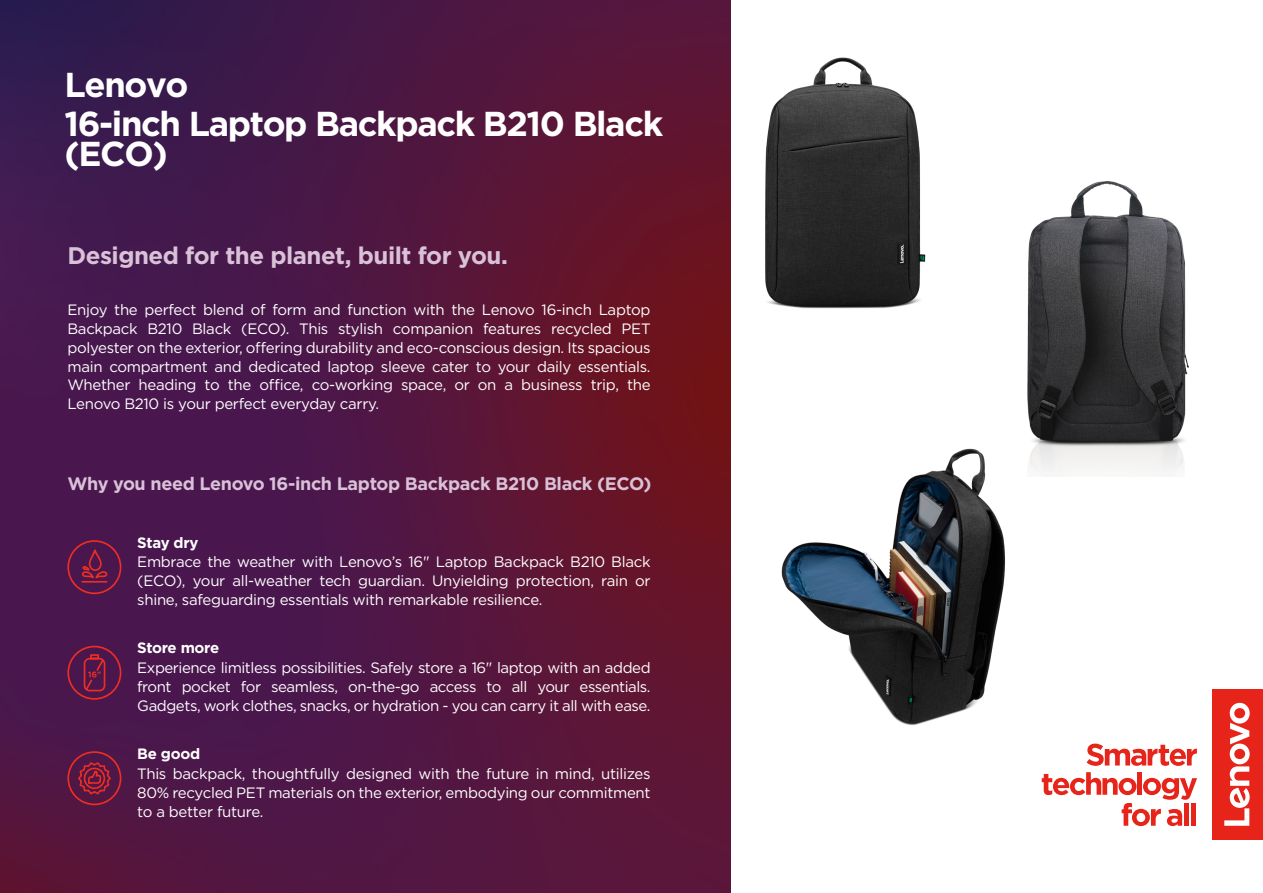
<style>
.page{position:relative;width:1263px;height:893px;background:#fff}
.page>*{position:absolute;margin:0;border:0;box-sizing:border-box;transform-origin:0 0}
.t1{font:700 34.65px/30px "Gotham";letter-spacing:-.04em;color:#fff}
.Subhead_-_Light{font:700 24px "Gotham";letter-spacing:-.02em;color:#d9c1d8}
.Subhead_-_Light-2{font:700 18px "Gotham";letter-spacing:-.02em;color:#d9c1d8}
.Intro_copy_-_Light{font:15px/18.8px "Gotham";letter-spacing:-.02em;color:#fff;text-align:justify}
.Small_subhead_-_Light{font:700 15px "Gotham";letter-spacing:-.02em;color:#fff}
</style>
<div class="page">
<img style="left:0;top:0;width:731px;height:893px">
<svg style="left:1086px;top:744px;width:111px;height:22px"></svg>
<svg style="left:1042px;top:772px;width:155px;height:54px"></svg>
<div style="left:1184px;top:803px;width:5px;height:23px;background:#e72419"></div>
<hr style="left:1191px;top:803px;width:4px;height:23px;background:#e72419">
<div style="left:1213px;top:689px;width:50px;height:151px;background:#e72419"></div>
<svg style="left:1224px;top:703px;width:26px;height:123px"></svg>
<svg style="left:78px;top:761px;width:33px;height:34px"></svg>
<div style="left:67px;top:751px;width:54px;height:54px;border:2px solid #ee2e22;border-radius:50%"></div>
<svg style="left:67px;top:539px;width:55px;height:56px;background:#631946"></svg>
<svg style="left:67px;top:645px;width:55px;height:55px;background:#651a46"></svg>
<img style="left:765px;top:57px;width:161px;height:252px">
<img style="left:1027px;top:181px;width:162px;height:293px">
<img style="left:781px;top:413px;width:247px;height:313px">
<p class="t1" style="left:64px;top:70px;width:125px">Lenovo</p>
<p class="t1" style="left:64px;top:108px;width:600px">16-inch Laptop Backpack B210 Black (ECO)</p>
<p class="Subhead_-_Light" style="left:68px;top:240px;width:442px">Designed for the planet, built for you.</p>
<p class="Intro_copy_-_Light" style="left:67px;top:300px;width:585px">Enjoy the perfect blend of form and function with the Lenovo 16-inch Laptop Backpack B210 Black (ECO). This stylish companion features recycled PET polyester on the exterior, offering durability and eco-conscious design. Its spacious main compartment and dedicated laptop sleeve cater to your daily essentials.<br>Whether heading to the office, co-working space, or on a business trip, the Lenovo B210 is your perfect everyday carry.</p>
<p class="Subhead_-_Light-2" style="left:67px;top:472px;width:586px">Why you need Lenovo 16-inch Laptop Backpack B210 Black (ECO)</p>
<p class="Small_subhead_-_Light" style="left:137px;top:532px;width:63px">Stay dry</p>
<p class="Intro_copy_-_Light" style="left:137px;top:552px;width:515px">Embrace the weather with Lenovo’s 16" Laptop Backpack B210 Black (ECO), your all-weather tech guardian. Unyielding protection, rain or shine, safeguarding essentials with remarkable resilience.</p>
<p class="Small_subhead_-_Light" style="left:137px;top:638px;width:83px">Store more</p>
<p class="Intro_copy_-_Light" style="left:137px;top:658px;width:515px">Experience limitless possibilities. Safely store a 16" laptop with an added front pocket for seamless, on-the-go access to all your essentials.<br>Gadgets, work clothes, snacks, or hydration - you can carry it all with ease.</p>
<p class="Small_subhead_-_Light" style="left:137px;top:744px;width:64px">Be good</p>
<p class="Intro_copy_-_Light" style="left:137px;top:764px;width:515px">This backpack, thoughtfully designed with the future in mind, utilizes 80% recycled PET materials on the exterior, embodying our commitment to a better future.</p>
</div>
